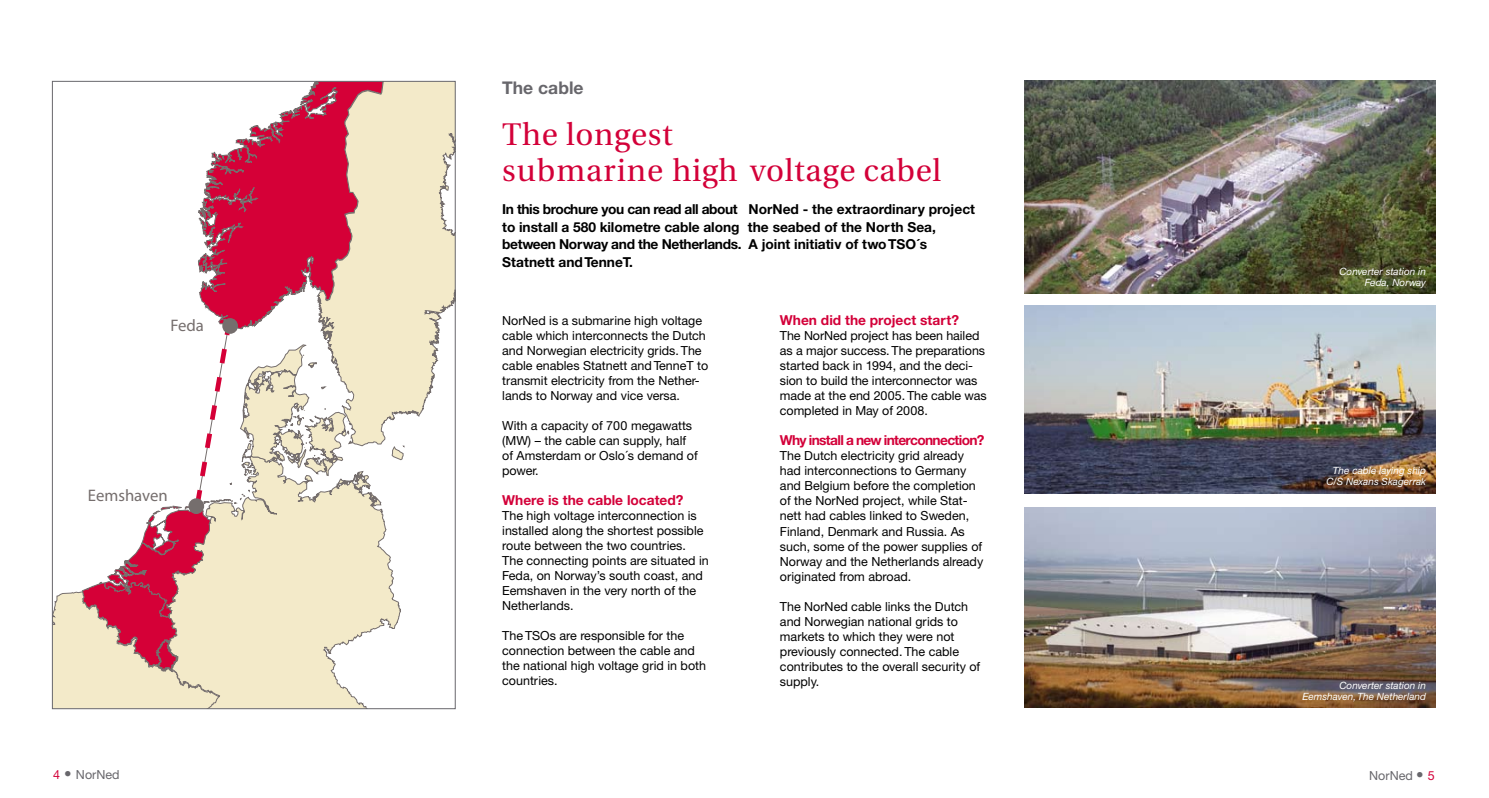
<style>
.page{position:relative;width:1489px;height:798px;background:#fff}
.page>*{position:absolute;margin:0;border:0;box-sizing:border-box;transform-origin:0 0}
.t1{font:31.25px/35px "Utopia";letter-spacing:.02em;color:#d30039}
.t2{font:700 17.5px "Helvetica Neue CE";color:#68676c}
.t3{font:16.75px "Myriad Pro";color:#756e6d}
.t4{font:700 13.75px/17.5px "Helvetica Neue CE";letter-spacing:-.005em;color:#000}
.t5{font:700 13.75px "Helvetica Neue CE";color:#d30039}
.t6{font:700 13.75px "Helvetica Neue CE";letter-spacing:-.05em;color:#d30039}
.t7{font:12.5px/15px "Helvetica Neue CE";color:#000}
.t8{font:12.5px "Helvetica Neue CE";color:#68676c}
.t9{font:italic 10px/11.2px "Helvetica Neue CE";color:#fff;text-align:right}
.s1{color:#d30039}
.s2{font-size:15px}
</style>
<div class="page">
<img style="left:1024px;top:507px;width:411px;height:200px">
<img style="left:1024px;top:81px;width:411px;height:212px">
<svg style="left:405px;top:83px;width:48px;height:334px;background:#efe8cd"></svg>
<svg style="left:54px;top:83px;width:351px;height:623px"></svg>
<div style="left:222px;top:318px;width:16px;height:16px;background:#756e6d;border-radius:50%"></div>
<div style="left:188px;top:498px;width:16px;height:16px;background:#756e6d;border-radius:50%"></div>
<img style="left:1024px;top:305px;width:411px;height:188px">
<h2 class="t2" style="left:502px;top:77px;width:83px">The cable</h2>
<h3 class="t3" style="left:170px;top:315px;width:35px">Feda</h3>
<h3 class="t3" style="left:88px;top:485px;width:81px">Eemshaven</h3>
<h1 class="t1" style="left:502px;top:118px;width:440px">The longest<br>submarine high voltage cabel</h1>
<p class="t4" style="left:502px;top:201px;width:474px">In this brochure you can read all about NorNed - the extraordinary project to install a 580 kilometre cable along the seabed of the North Sea, between Norway and the Netherlands. A joint initiativ of two TSO´s Statnett and TenneT.</p>
<p class="t7" style="left:502px;top:312px;width:207px">NorNed is a submarine high voltage cable which interconnects the Dutch and Norwegian electricity grids. The cable enables Statnett and TenneT to transmit electricity from the Nether&shy;lands to Norway and vice versa.</p>
<p class="t7" style="left:502px;top:417px;width:197px">With a capacity of 700 megawatts (MW) – the cable can supply, half of Amsterdam or Oslo´s demand of power.</p>
<p class="t5" style="left:502px;top:491px;width:183px">Where is the cable located?</p>
<p class="t7" style="left:502px;top:507px;width:208px">The high voltage interconnection is installed along the shortest possible route between the two countries.<br>The connecting points are situated in<br>Feda, on Norway’s south coast, and<br>Eemshaven in the very north of the<br>Netherlands.</p>
<p class="t7" style="left:502px;top:627px;width:205px">The TSOs are responsible for the connection between the cable and the national high voltage grid in both countries.</p>
<p class="t5" style="left:780px;top:312px;width:181px">When did the project start?</p>
<p class="t7" style="left:780px;top:328px;width:208px">The NorNed project has been hailed as a major success. The preparations started back in 1994, and the deci&shy;sion to build the interconnector was made at the end 2005. The cable was completed in May of 2008.</p>
<p class="t6" style="left:780px;top:432px;width:206px">Why install a new interconnection?</p>
<p class="t7" style="left:780px;top:448px;width:205px">The Dutch electricity grid already had interconnections to Germany and Belgium before the completion of the NorNed project, while Stat&shy;nett had cables linked to Sweden,<br>Finland, Denmark and Russia. As such, some of the power supplies of<br>Norway and the Netherlands already originated from abroad.</p>
<p class="t7" style="left:780px;top:598px;width:202px">The NorNed cable links the Dutch and Norwegian national grids to markets to which they were not previously connected. The cable contributes to the overall security of supply.</p>
<p class="t9" style="left:1339px;top:266px;width:88px">Converter station in<br>Feda, Norway</p>
<p class="t9" style="left:1326px;top:464px;width:101px">The cable laying ship<br>C/S Nexans Skagerrak</p>
<p class="t9" style="left:1302px;top:679px;width:125px">Converter station in<br>Eemshaven, The Netherland</p>
<p class="t8" style="left:53px;top:766px;width:68px"><span class="s1">4</span> <span class="s2">•</span> NorNed</p>
<p class="t8" style="left:1369px;top:768px;width:67px">NorNed <span class="s2">•</span> <span class="s1">5</span></p>
</div>
